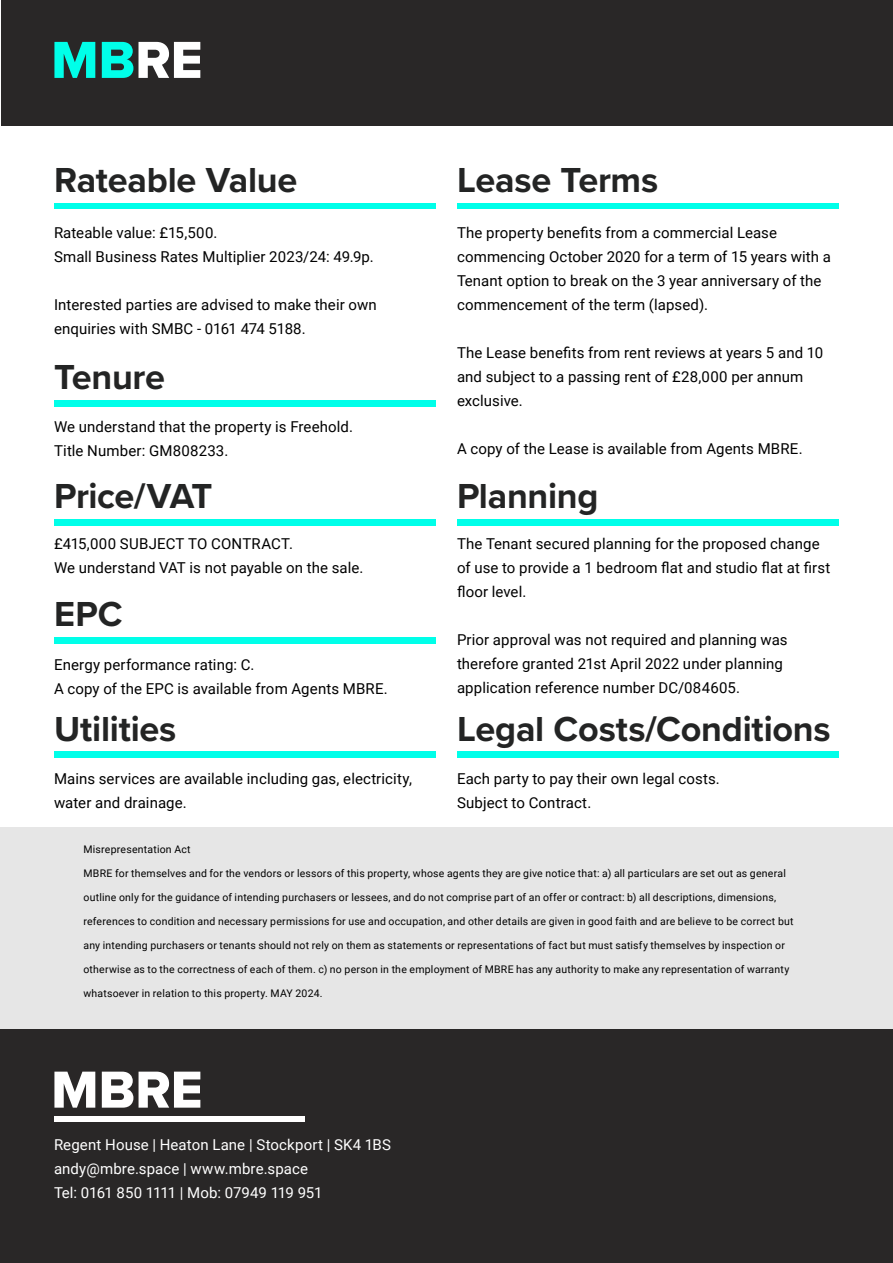
<style>
.page{position:relative;width:893px;height:1263px;background:#fff}
.page>*{position:absolute;margin:0;border:0;box-sizing:border-box;transform-origin:0 0}
.t1{font:54px "Proxima Nova Extrabld";color:#00ffe9}
.t2{font:54px "Proxima Nova Extrabld";color:#fff}
.Header_2{font:700 36px "Proxima Nova";letter-spacing:-.01em;color:#232424}
.Body_Copy{font:15px/24px "Roboto";letter-spacing:.005em;color:#000}
.Body_Copy-2{font:15px "Roboto";letter-spacing:.005em;color:#fff}
.Terms{font:10.5px "Roboto";letter-spacing:.02em;color:#000}
.s1{color:#fff}
</style>
<div class="page">
<div style="left:2px;top:0;width:891px;height:125px;background:#292727"></div>
<div style="left:54px;top:203px;width:382px;height:5px;background:#00ffe9"></div>
<div style="left:54px;top:400px;width:382px;height:6px;background:#00ffe9"></div>
<div style="left:54px;top:519px;width:382px;height:7px;background:#00ffe9"></div>
<div style="left:457px;top:203px;width:382px;height:5px;background:#00ffe9"></div>
<div style="left:457px;top:751px;width:382px;height:7px;background:#00ffe9"></div>
<div style="left:0;top:827px;width:893px;height:202px;background:#e6e6e6"></div>
<div style="left:0;top:1029px;width:893px;height:234px;background:#292727"></div>
<div style="left:54px;top:1116px;width:251px;height:5px;background:#fff"></div>
<div style="left:457px;top:519px;width:382px;height:7px;background:#00ffe9"></div>
<div style="left:54px;top:751px;width:382px;height:7px;background:#00ffe9"></div>
<div style="left:54px;top:637px;width:382px;height:7px;background:#00ffe9"></div>
<p class="t1" style="left:51px;top:20px;width:153px">MB<span class="s1">RE</span></p>
<p class="Header_2" style="left:54px;top:153px;width:245px">Rateable Value</p>
<p class="Body_Copy" style="left:54px;top:220px;width:165px">Rateable value: £15,500.</p>
<p class="Body_Copy" style="left:54px;top:244px;width:321px">Small Business Rates Multiplier 2023/24: 49.9p.</p>
<p class="Body_Copy" style="left:54px;top:292px;width:324px">Interested parties are advised to make their own</p>
<p class="Body_Copy" style="left:54px;top:316px;width:253px">enquiries with SMBC - 0161 474 5188.</p>
<p class="Header_2" style="left:54px;top:350px;width:113px">Tenure</p>
<p class="Body_Copy" style="left:54px;top:414px;width:301px">We understand that the property is Freehold.</p>
<p class="Body_Copy" style="left:54px;top:438px;width:176px">Title Number: GM808233.</p>
<p class="Header_2" style="left:54px;top:470px;width:160px">Price/VAT</p>
<p class="Body_Copy" style="left:54px;top:531px;width:241px">£415,000 SUBJECT TO CONTRACT.</p>
<p class="Body_Copy" style="left:54px;top:555px;width:311px">We understand VAT is not payable on the sale.</p>
<p class="Header_2" style="left:54px;top:587px;width:70px">EPC</p>
<p class="Body_Copy" style="left:54px;top:652px;width:202px">Energy performance rating: C.</p>
<p class="Body_Copy" style="left:54px;top:676px;width:335px">A copy of the EPC is available from Agents MBRE.</p>
<p class="Header_2" style="left:54px;top:702px;width:124px">Utilities</p>
<p class="Body_Copy" style="left:54px;top:766px;width:359px">Mains services are available including gas, electricity, water and drainage.</p>
<p class="Header_2" style="left:457px;top:153px;width:203px">Lease Terms</p>
<p class="Body_Copy" style="left:457px;top:220px;width:321px">The property benefits from a commercial Lease</p>
<p class="Body_Copy" style="left:457px;top:244px;width:375px">commencing October 2020 for a term of 15 years with a<br>Tenant option to break on the 3 year anniversary of the commencement of the term (lapsed).</p>
<p class="Body_Copy" style="left:457px;top:340px;width:368px">The Lease benefits from rent reviews at years 5 and 10 and subject to a passing rent of £28,000 per annum exclusive.</p>
<p class="Body_Copy" style="left:457px;top:436px;width:347px">A copy of the Lease is available from Agents MBRE.</p>
<p class="Header_2" style="left:457px;top:470px;width:143px">Planning</p>
<p class="Body_Copy" style="left:457px;top:531px;width:375px">The Tenant secured planning for the proposed change of use to provide a 1 bedroom flat and studio flat at first floor level.</p>
<p class="Body_Copy" style="left:457px;top:627px;width:332px">Prior approval was not required and planning was</p>
<p class="Body_Copy" style="left:457px;top:651px;width:327px">therefore granted 21st April 2022 under planning</p>
<p class="Body_Copy" style="left:457px;top:675px;width:284px">application reference number DC/084605.</p>
<p class="Header_2" style="left:457px;top:702px;width:375px">Legal Costs/Conditions</p>
<p class="Body_Copy" style="left:457px;top:766px;width:264px">Each party to pay their own legal costs.</p>
<p class="Body_Copy" style="left:457px;top:790px;width:136px">Subject to Contract.</p>
<p class="Terms" style="left:83px;top:842px;width:109px">Misrepresentation Act</p>
<p class="Terms" style="left:83px;top:866px;width:704px">MBRE for themselves and for the vendors or lessors of this property, whose agents they are give notice that: a) all particulars are set out as general</p>
<p class="Terms" style="left:83px;top:890px;width:694px">outline only for the guidance of intending purchasers or lessees, and do not comprise part of an offer or contract: b) all descriptions, dimensions,</p>
<p class="Terms" style="left:83px;top:914px;width:712px">references to condition and necessary permissions for use and occupation, and other details are given in good faith and are believe to be correct but</p>
<p class="Terms" style="left:83px;top:938px;width:703px">any intending purchasers or tenants should not rely on them as statements or representations of fact but must satisfy themselves by inspection or</p>
<p class="Terms" style="left:83px;top:962px;width:707px">otherwise as to the correctness of each of them. c) no person in the employment of MBRE has any authority to make any representation of warranty</p>
<p class="Terms" style="left:83px;top:986px;width:241px">whatsoever in relation to this property. MAY 2024.</p>
<p class="t2" style="left:51px;top:1049px;width:153px">MBRE</p>
<p class="Body_Copy-2" style="left:54px;top:1134px;width:339px">Regent House | Heaton Lane | Stockport | SK4 1BS</p>
<p class="Body_Copy-2" style="left:54px;top:1158px;width:256px">andy@mbre.space | www.mbre.space</p>
<p class="Body_Copy-2" style="left:54px;top:1182px;width:270px">Tel: 0161 850 1111 | Mob: 07949 119 951</p>
</div>
